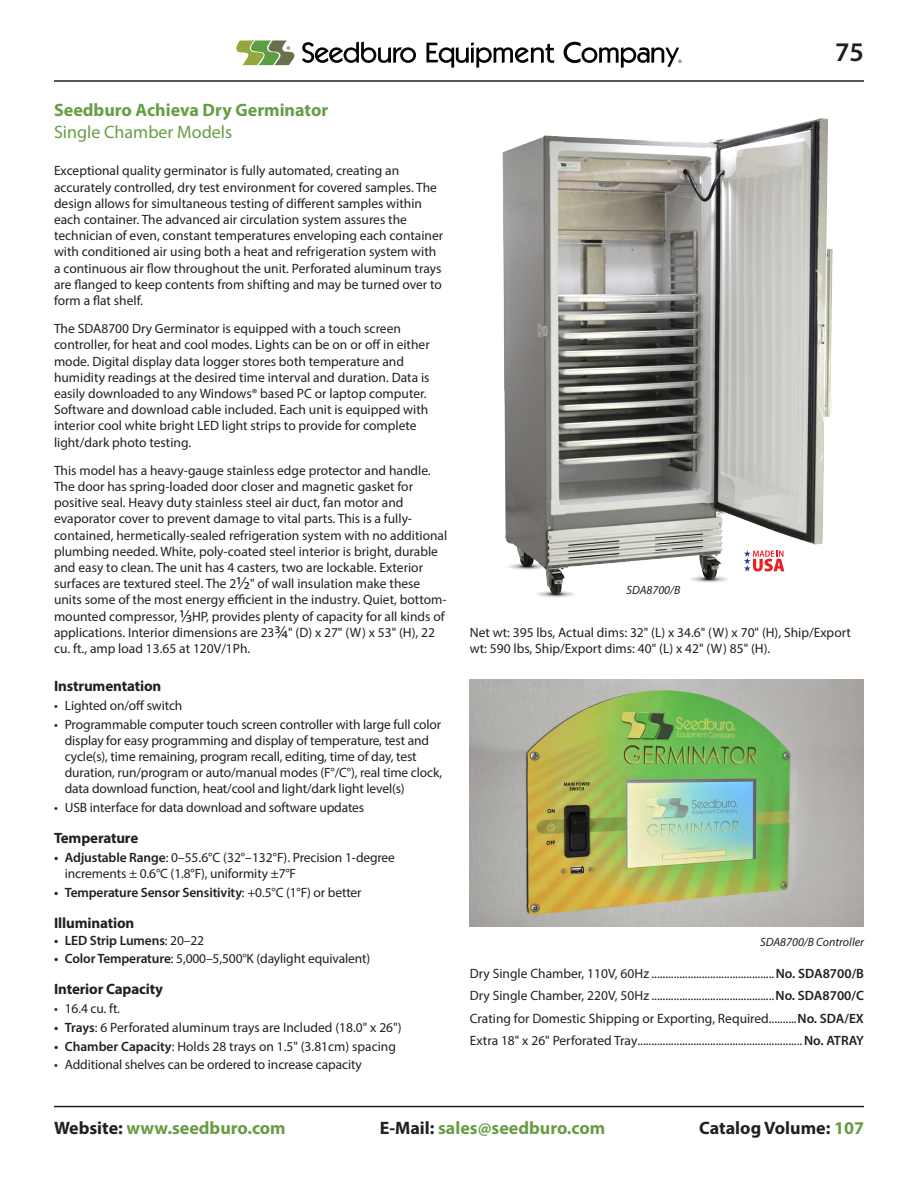
<style>
.page{position:relative;width:918px;height:1188px;background:#fff}
.page>*{position:absolute;margin:0;border:0;box-sizing:border-box;transform-origin:0 0}
.t1{font:600 27px "Myriad Pro";color:#231f20}
.Body_Text{font:700 18px/21.6px "Myriad Pro";color:#699d45}
.t2{font:700 18px "Myriad Pro";color:#231f20}
.t3{font:700 15px "Myriad Pro";letter-spacing:-.01em;color:#231f20}
.Body_Text-2{font:13.5px/16.2px "Myriad Pro";color:#231f20}
.Part_List_-_Half{font:13.5px "Myriad Pro";color:#231f20}
.t4{font:600 13.5px "Myriad Pro";letter-spacing:-.01em;color:#231f20}
.t5{font:italic 12px "Myriad Pro";color:#231f20}
.s1{font-weight:400}
.s2{font-size:18px}
.s3{font-weight:600}
.s4{color:#231f20}
.s5{color:#699d45}
</style>
<div class="page">
<hr style="left:54px;top:80px;width:810px;height:2px;background:#231f20">
<hr style="left:54px;top:1106px;width:810px;height:1px;background:#231f20">
<svg style="left:236px;top:41px;width:59px;height:24px"></svg>
<svg style="left:302px;top:42px;width:114px;height:21px"></svg>
<svg style="left:426px;top:42px;width:128px;height:26px"></svg>
<svg style="left:564px;top:42px;width:118px;height:26px"></svg>
<img style="left:502px;top:118px;width:331px;height:479px">
<img style="left:470px;top:680px;width:394px;height:246px">
<svg style="left:744px;top:550px;width:40px;height:22px"></svg>
<p class="Body_Text" style="left:54px;top:99px;width:276px">Seedburo Achieva Dry Germinator<br><span class="s1">Single Chamber Models</span></p>
<p class="Body_Text-2" style="left:54px;top:162px;width:391px">Exceptional quality germinator is fully automated, creating an accurately controlled, dry test environment for covered samples. The design allows for simultaneous testing of different samples within each container. The advanced air circulation system assures the technician of even, constant temperatures enveloping each container with conditioned air using both a heat and refrigeration system with a continuous air flow throughout the unit. Perforated aluminum trays are flanged to keep contents from shifting and may be turned over to form a flat shelf.</p>
<p class="Body_Text-2" style="left:54px;top:320px;width:377px">The SDA8700 Dry Germinator is equipped with a touch screen controller, for heat and cool modes. Lights can be on or off in either mode. Digital display data logger stores both temperature and humidity readings at the desired time interval and duration. Data is easily downloaded to any Windows® based PC or laptop computer.<br>Software and download cable included. Each unit is equipped with interior cool white bright LED light strips to provide for complete light/dark photo testing.</p>
<p class="Body_Text-2" style="left:54px;top:462px;width:395px">This model has a heavy-gauge stainless edge protector and handle.<br>The door has spring-loaded door closer and magnetic gasket for positive seal. Heavy duty stainless steel air duct, fan motor and evaporator cover to prevent damage to vital parts. This is a fully&shy;contained, hermetically-sealed refrigeration system with no additional plumbing needed. White, poly-coated steel interior is bright, durable and easy to clean. The unit has 4 casters, two are lockable. Exterior surfaces are textured steel. The 2<span class="s2">1/2</span>" of wall insulation make these units some of the most energy efficient in the industry. Quiet, bottom&shy;mounted compressor, <span class="s2">1/3</span>HP, provides plenty of capacity for all kinds of applications. Interior dimensions are 23<span class="s2">3/4</span>" (D) x 27" (W) x 53" (H), 22 cu. ft., amp load 13.65 at 120V/1Ph.</p>
<p class="t3" style="left:54px;top:676px;width:109px">Instrumentation</p>
<p class="Body_Text-2" style="left:54px;top:697px;width:130px">• Lighted on/off switch</p>
<p class="Body_Text-2" style="left:65px;top:716px;width:379px;text-indent:-11px">• Programmable computer touch screen controller with large full color display for easy programming and display of temperature, test and cycle(s), time remaining, program recall, editing, time of day, test duration, run/program or auto/manual modes (F°/C°), real time clock, data download function, heat/cool and light/dark light level(s)</p>
<p class="Body_Text-2" style="left:54px;top:799px;width:312px">• USB interface for data download and software updates</p>
<p class="t3" style="left:54px;top:829px;width:86px">Temperature</p>
<p class="Body_Text-2" style="left:65px;top:849px;width:332px;text-indent:-11px"><span class="s3">• Adjustable Range</span>: 0–55.6°C (32°–132°F). Precision 1-degree increments ± 0.6°C (1.8°F), uniformity ±7°F</p>
<p class="t4" style="left:54px;top:884px;width:309px">• Temperature Sensor Sensitivity<span class="s1">: +0.5°C (1°F) or better</span></p>
<p class="t3" style="left:54px;top:913px;width:82px">Illumination</p>
<p class="t4" style="left:54px;top:931px;width:152px">• LED Strip Lumens<span class="s1">: 20–22</span></p>
<p class="Body_Text-2" style="left:54px;top:950px;width:318px"><span class="s3">• Color Temperature</span>: 5,000–5,500°K (daylight equivalent)</p>
<p class="t3" style="left:54px;top:980px;width:111px">Interior Capacity</p>
<p class="Body_Text-2" style="left:54px;top:1000px;width:68px">• 16.4 cu. ft.</p>
<p class="Body_Text-2" style="left:54px;top:1019px;width:349px"><span class="s3">• Trays</span>: 6 Perforated aluminum trays are Included (18.0" x 26")</p>
<p class="Body_Text-2" style="left:54px;top:1038px;width:344px"><span class="s3">• Chamber Capacity</span>: Holds 28 trays on 1.5" (3.81cm) spacing</p>
<p class="Body_Text-2" style="left:54px;top:1057px;width:309px">• Additional shelves can be ordered to increase capacity</p>
<h1 class="t1" style="left:835px;top:35px;width:30px">75</h1>
<p class="t5" style="left:626px;top:583px;width:55px">SDA8700/B</p>
<p class="Body_Text-2" style="left:470px;top:624px;width:383px">Net wt: 395 lbs, Actual dims: 32" (L) x 34.6" (W) x 70" (H), Ship/Export wt: 590 lbs, Ship/Export dims: 40" (L) x 42" (W) 85" (H).</p>
<p class="t5" style="left:760px;top:935px;width:105px">SDA8700/B Controller</p>
<p class="Part_List_-_Half" style="left:470px;top:965px;width:396px">Dry Single Chamber, 110V, 60Hz ............................................<span class="s3">No. SDA8700/B</span></p>
<p class="Part_List_-_Half" style="left:470px;top:987px;width:396px">Dry Single Chamber, 220V, 50Hz ............................................<span class="s3">No. SDA8700/C</span></p>
<p class="Part_List_-_Half" style="left:470px;top:1010px;width:396px">Crating for Domestic Shipping or Exporting, Required..........<span class="s3">No. SDA/EX</span></p>
<p class="Part_List_-_Half" style="left:470px;top:1032px;width:396px">Extra 18" x 26" Perforated Tray...........................................................<span class="s3">No. ATRAY</span></p>
<h2 class="Body_Text" style="left:54px;top:1117px;width:233px"><span class="s4">Website:</span> www.seedburo.com</h2>
<h2 class="Body_Text" style="left:380px;top:1117px;width:227px"><span class="s4">E-Mail:</span> sales@seedburo.com</h2>
<h2 class="t2" style="left:699px;top:1116px;width:166px">Catalog Volume: <span class="s5">107</span></h2>
</div>
